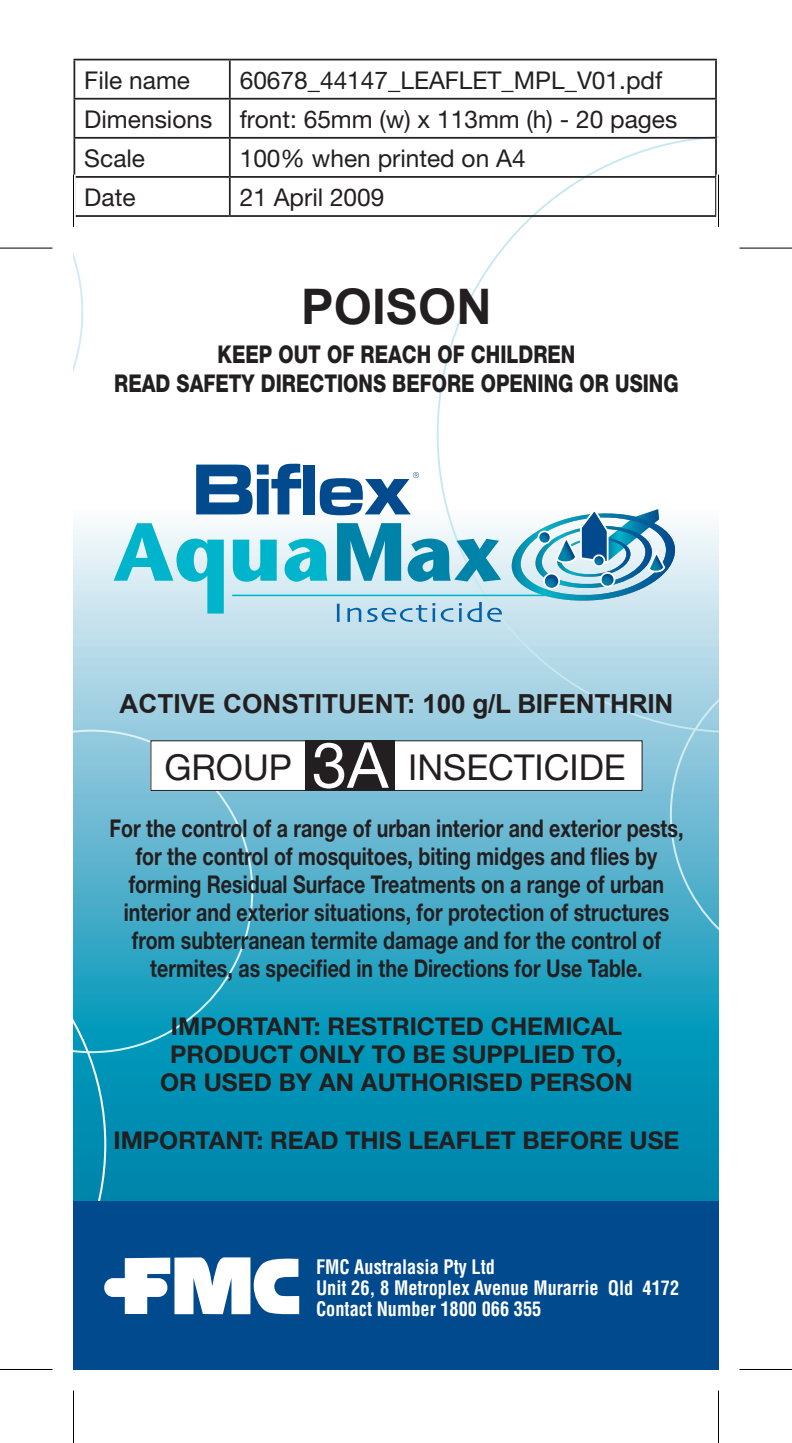
<style>
.page{position:relative;width:792px;height:1443px;background:#fff}
.page>*{position:absolute;margin:0;border:0;box-sizing:border-box;transform-origin:0 0}
.t1{font:82.25px "Stone Sans ITCTT Bold";color:#0083a9}
.t2{font:700 49px "Arial";color:#231f20}
.t3{font:35.7px "Helvetica Neue";color:#231f20}
.t4{font:700 26.25px "Arial";color:#231f20}
.t5{font:700 24.5px/28px "Helvetica Neue";color:#231f20;text-align:center;scale:.8 1}
.t6{font:24.5px/39.2px "Helvetica Neue";color:#231f20}
.t7{font:700 24.5px/28px "Helvetica Neue";color:#231f20;text-align:center}
.t8{font:800 24.5px/29.4px "Helvetica Neue";color:#231f20;text-align:center;scale:.8 1}
.t9{font:700 condensed 19.6px/21px "Helvetica";color:#fff;scale:.94 1}
.s1{font-size:63.35px;color:#fff}
</style>
<div class="page">
<svg style="left:74px;top:514px;width:644px;height:687px;background:#48adc8"></svg>
<svg style="left:74px;top:1053px;width:32px;height:148px;background:#1094b6"></svg>
<svg style="left:74px;top:729px;width:179px;height:324px;background:#48aeca"></svg>
<svg style="left:670px;top:733px;width:48px;height:243px;background:#62b6d0"></svg>
<svg style="left:437px;top:136px;width:281px;height:597px"></svg>
<svg style="left:74px;top:131px;width:9px;height:238px"></svg>
<hr style="left:232px;top:594px;width:321px;height:2px;background:#00b5cb">
<svg style="left:196px;top:464px;width:105px;height:50px"></svg>
<div style="left:303px;top:464px;width:12px;height:50px;background:#004a8d"></div>
<svg style="left:320px;top:472px;width:99px;height:43px"></svg>
<svg style="left:114px;top:523px;width:110px;height:90px;background:#8ad8e4"></svg>
<svg style="left:233px;top:540px;width:44px;height:42px;background:#34c2d4"></svg>
<svg style="left:285px;top:539px;width:43px;height:43px;background:#44c7d7"></svg>
<svg style="left:511px;top:507px;width:164px;height:97px"></svg>
<svg style="left:337px;top:604px;width:3px;height:18px"></svg>
<svg style="left:347px;top:608px;width:14px;height:14px"></svg>
<svg style="left:367px;top:603px;width:68px;height:19px"></svg>
<svg style="left:441px;top:602px;width:61px;height:20px"></svg>
<div style="left:74px;top:1201px;width:644px;height:168px;background:#004a8d"></div>
<div style="left:151px;top:741px;width:491px;height:49px;background:#fff"></div>
<div style="left:150px;top:740px;width:492px;height:51px;border:1px solid #231f20"></div>
<div style="left:305px;top:740px;width:90px;height:50px;background:#231f20"></div>
<div style="left:104px;top:1278px;width:63px;height:19px;background:#fff;border-radius:9px"></div>
<svg style="left:125px;top:1257px;width:174px;height:58px"></svg>
<hr style="left:74px;top:59px;width:156px;height:1px;background:#231f20">
<hr style="left:74px;top:60px;width:1px;height:38px;background:#231f20">
<hr style="left:230px;top:59px;width:487px;height:1px;background:#231f20">
<hr style="left:229px;top:60px;width:2px;height:38px;background:#231f20">
<hr style="left:715px;top:60px;width:2px;height:38px;background:#231f20">
<hr style="left:74px;top:98px;width:156px;height:2px;background:#231f20">
<hr style="left:74px;top:100px;width:1px;height:37px;background:#231f20">
<hr style="left:230px;top:98px;width:487px;height:2px;background:#231f20">
<hr style="left:229px;top:100px;width:2px;height:37px;background:#231f20">
<hr style="left:715px;top:100px;width:2px;height:37px;background:#231f20">
<hr style="left:74px;top:137px;width:156px;height:2px;background:#231f20">
<hr style="left:74px;top:139px;width:1px;height:37px;background:#231f20">
<hr style="left:230px;top:137px;width:487px;height:2px;background:#231f20">
<hr style="left:229px;top:139px;width:2px;height:37px;background:#231f20">
<hr style="left:715px;top:139px;width:2px;height:37px;background:#231f20">
<hr style="left:74px;top:176px;width:156px;height:2px;background:#231f20">
<hr style="left:230px;top:176px;width:487px;height:2px;background:#231f20">
<hr style="left:229px;top:178px;width:2px;height:37px;background:#231f20">
<hr style="left:715px;top:178px;width:2px;height:37px;background:#231f20">
<hr style="left:74px;top:215px;width:156px;height:2px;background:#231f20">
<hr style="left:230px;top:215px;width:487px;height:2px;background:#231f20">
<div style="left:71px;top:175px;width:5px;height:52px;background:#fff"></div>
<div style="left:716px;top:175px;width:5px;height:52px;background:#fff"></div>
<hr style="left:0;top:247px;width:52px;height:2px;background:#000">
<hr style="left:739px;top:247px;width:53px;height:2px;background:#000">
<hr style="left:0;top:1369px;width:52px;height:1px;background:#000">
<hr style="left:739px;top:1369px;width:53px;height:1px;background:#000">
<hr style="left:73px;top:175px;width:1px;height:52px;background:#000">
<hr style="left:73px;top:1390px;width:1px;height:53px;background:#000">
<hr style="left:718px;top:175px;width:1px;height:52px;background:#000">
<hr style="left:718px;top:1390px;width:1px;height:53px;background:#000">
<p class="t6" style="left:84px;top:60px;width:594px;text-indent:155px">60678_441 47_LEAFLET_MPL_V01 .pdf<br>Dimensions front: 65mm (w) x 11 3mm (h) - 20 pages<br>Scale</p>
<p class="t6" style="left:84px;top:60px;width:107px">File name</p>
<p class="t6" style="left:240px;top:138px;width:287px">1 00% when printed on A4</p>
<p class="t6" style="left:84px;top:177px;width:53px">Date</p>
<p class="t6" style="left:240px;top:177px;width:146px">21 April 2009</p>
<h2 class="t2" style="left:301px;top:279px;width:192px">POISON</h2>
<p class="t8" style="left:114px;top:339px;width:707px">KEEP OUT OF REACH OF CHILDREN<br>READ SAFETY DIRECTIONS BEFORE OPENING OR USING</p>
<h1 class="t1" style="left:331px;top:499px;width:172px">Max</h1>
<p class="t4" style="left:119px;top:688px;width:555px">ACTIVE CONSTITUENT: 100 g/L BIFENTHRIN</p>
<h3 class="t3" style="left:164px;top:746px;width:463px">GROUP <span class="s1">3A</span> INSECTICIDE</h3>
<p class="t5" style="left:110px;top:814px;width:719px">For the control of a range of urban interior and exterior pests, for the control of mosquitoes, biting midges and flies by forming Residual Surface Treatments on a range of urban interior and exterior situations, for protection of structures from subterranean termite damage and for the control of termites, as specified in the Directions for Use Table.</p>
<p class="t7" style="left:160px;top:1011px;width:474px">IMPORTANT: RESTRICTED CHEMICAL<br>PRODUCT ONLY TO BE SUPPLIED TO,<br>OR USED BY AN AUTHORISED PERSON</p>
<p class="t7" style="left:113px;top:1125px;width:567px">IMPORTANT: READ THIS LEAFLET BEFORE USE</p>
<p class="t9" style="left:316px;top:1256px;width:388px">FMC Australasia Pty Ltd<br>Unit 26, 8 Metroplex Avenue Murarrie Qld 4172<br>Contact Number 1800 066 355</p>
</div>
